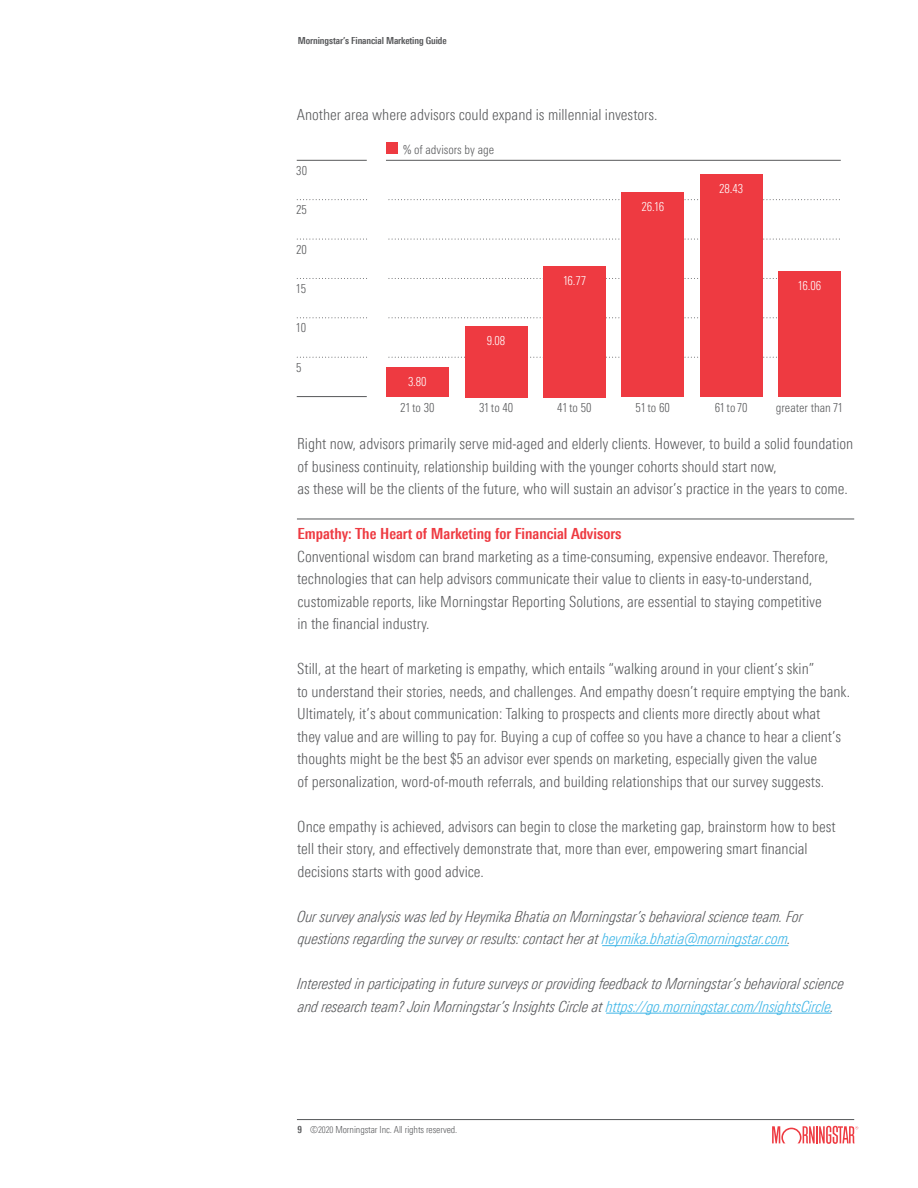
<style>
.page{position:relative;width:918px;height:1188px;background:#fff}
.page>*{position:absolute;margin:0;border:0;box-sizing:border-box;transform-origin:0 0}
.Body___NXT_CdLt_10_2{font:300 condensed 15.3px/22.5px "Univers Nextfor MORN";color:#57585a}
.Body___NXT_CdLt_10_2-2{font:italic 300 condensed 15.3px/22.5px "Univers Nextfor MORN";color:#57585a}
.Body___NXT_CdLt_10_2-3{font:700 condensed 15.3px "Univers Nextfor MORN";color:#ee3a41}
.t1{font:300 condensed 12.3px "Univers Nextfor MORN";color:#57585a}
.t2{font:300 condensed 12.3px "Univers Nextfor MORN";color:#fff}
.t3{font:300 condensed 9.75px "Univers Nextfor MORN";letter-spacing:-.01em;color:#57585a}
.t4{font:700 condensed 9.75px "Univers Nextfor MORN";letter-spacing:-.01em;color:#57585a}
.s1{font-size:15px}
.s2{color:#3fb6e7}
.s3{font-weight:700}
.s4{font-size:9px}
</style>
<div class="page">
<hr style="left:297px;top:1119px;width:557px;height:1px;background:#545759">
<svg style="left:772px;top:1126px;width:86px;height:18px"></svg>
<svg style="left:389px;top:357px;width:388px;height:1px"></svg>
<svg style="left:389px;top:317px;width:388px;height:1px"></svg>
<svg style="left:389px;top:278px;width:388px;height:1px"></svg>
<svg style="left:389px;top:239px;width:451px;height:1px"></svg>
<svg style="left:389px;top:199px;width:451px;height:1px"></svg>
<div style="left:778px;top:271px;width:63px;height:126px;background:#ee3a41"></div>
<div style="left:700px;top:175px;width:62px;height:222px;background:#ee3a41"></div>
<div style="left:621px;top:192px;width:63px;height:205px;background:#ee3a41"></div>
<div style="left:543px;top:266px;width:63px;height:131px;background:#ee3a41"></div>
<div style="left:465px;top:326px;width:62px;height:71px;background:#ee3a41"></div>
<div style="left:386px;top:367px;width:63px;height:30px;background:#ee3a41"></div>
<div style="left:386px;top:143px;width:11px;height:11px;background:#ee3a41"></div>
<hr style="left:297px;top:396px;width:70px;height:1px;background:#57585a">
<svg style="left:297px;top:357px;width:70px;height:1px"></svg>
<svg style="left:297px;top:317px;width:70px;height:1px"></svg>
<svg style="left:297px;top:278px;width:70px;height:1px"></svg>
<svg style="left:297px;top:239px;width:70px;height:1px"></svg>
<svg style="left:297px;top:199px;width:70px;height:1px"></svg>
<hr style="left:297px;top:160px;width:70px;height:1px;background:#57585a">
<hr style="left:386px;top:160px;width:455px;height:1px;background:#57585a">
<hr style="left:297px;top:519px;width:557px;height:1px;background:#545759">
<hr style="left:602px;top:945px;width:186px;height:1px;background:#3fb6e7">
<hr style="left:606px;top:1013px;width:225px;height:1px;background:#3fb6e7">
<p class="t4" style="left:298px;top:34px;width:150px">Morningstar’s Financial Marketing Guide</p>
<p class="Body___NXT_CdLt_10_2" style="left:297px;top:103px;width:362px">Another area where advisors could expand is millennial investors.</p>
<p class="t1" style="left:296px;top:164px;width:12px">30</p>
<p class="t1" style="left:296px;top:203px;width:12px">25</p>
<p class="t1" style="left:296px;top:242px;width:12px">20</p>
<p class="t1" style="left:295px;top:282px;width:12px">15</p>
<p class="t1" style="left:295px;top:321px;width:12px">10</p>
<p class="t1" style="left:296px;top:360px;width:7px">5</p>
<p class="t1" style="left:403px;top:143px;width:93px">% of advisors by age</p>
<p class="t2" style="left:408px;top:375px;width:20px">3.80</p>
<p class="t2" style="left:487px;top:334px;width:20px">9.08</p>
<p class="t2" style="left:563px;top:273px;width:25px">16.77</p>
<p class="t2" style="left:641px;top:200px;width:24px">26.16</p>
<p class="t2" style="left:719px;top:182px;width:26px">28.43</p>
<p class="t2" style="left:798px;top:279px;width:25px">16.06</p>
<p class="t1" style="left:400px;top:401px;width:36px">21 to 30</p>
<p class="t1" style="left:479px;top:401px;width:36px">31 to 40</p>
<p class="t1" style="left:557px;top:401px;width:36px">41 to 50</p>
<p class="t1" style="left:636px;top:401px;width:36px">51 to 60</p>
<p class="t1" style="left:715px;top:401px;width:34px">61 to 70</p>
<p class="t1" style="left:776px;top:401px;width:69px">greater than 71</p>
<p class="Body___NXT_CdLt_10_2" style="left:297px;top:433px;width:558px">Right now, advisors primarily serve mid-aged and elderly clients. However, to build a solid foundation of business continuity, relationship building with the younger cohorts should start now,<br>as these will be the clients of the future, who will sustain an advisor’s practice in the years to come.</p>
<p class="Body___NXT_CdLt_10_2-3" style="left:297px;top:525px;width:325px">Empathy: The Heart of Marketing for Financial Advisors</p>
<p class="Body___NXT_CdLt_10_2" style="left:297px;top:545px;width:533px">Conventional wisdom can brand marketing as a time-consuming, expensive endeavor. Therefore, technologies that can help advisors communicate their value to clients in easy-to-understand, customizable reports, like Morningstar Reporting Solutions, are essential to staying competitive in the financial industry.</p>
<p class="Body___NXT_CdLt_10_2" style="left:297px;top:658px;width:554px">Still, at the heart of marketing is empathy, which entails “walking around in your client’s skin”<br>to understand their stories, needs, and challenges. And empathy doesn’t require emptying the bank.<br>Ultimately, it’s about communication: Talking to prospects and clients more directly about what<br>they value and are willing to pay for. Buying a cup of coffee so you have a chance to hear a client’s thoughts might be the best <span class="s1">$5</span> an advisor ever spends on marketing, especially given the value<br>of personalization, word-of-mouth referrals, and building relationships that our survey suggests.</p>
<p class="Body___NXT_CdLt_10_2" style="left:297px;top:815px;width:540px">Once empathy is achieved, advisors can begin to close the marketing gap, brainstorm how to best tell their story, and effectively demonstrate that, more than ever, empowering smart financial decisions starts with good advice.</p>
<p class="Body___NXT_CdLt_10_2-2" style="left:297px;top:905px;width:507px">Our survey analysis was led by Heymika Bhatia on Morningstar’s behavioral science team. For questions regarding the survey or results: contact her at <span class="s2">heymika.bhatia@morningstar.com</span>.</p>
<p class="Body___NXT_CdLt_10_2-2" style="left:297px;top:973px;width:548px">Interested in participating in future surveys or providing feedback to Morningstar’s behavioral science and research team? Join Morningstar’s Insights Circle at <span class="s2">https://go.morningstar.com/InsightsCircle</span>.</p>
<p class="t3" style="left:297px;top:1124px;width:161px"><span class="s3">9</span> ©<span class="s4">2020</span> Morningstar Inc. All rights reserved.</p>
</div>
